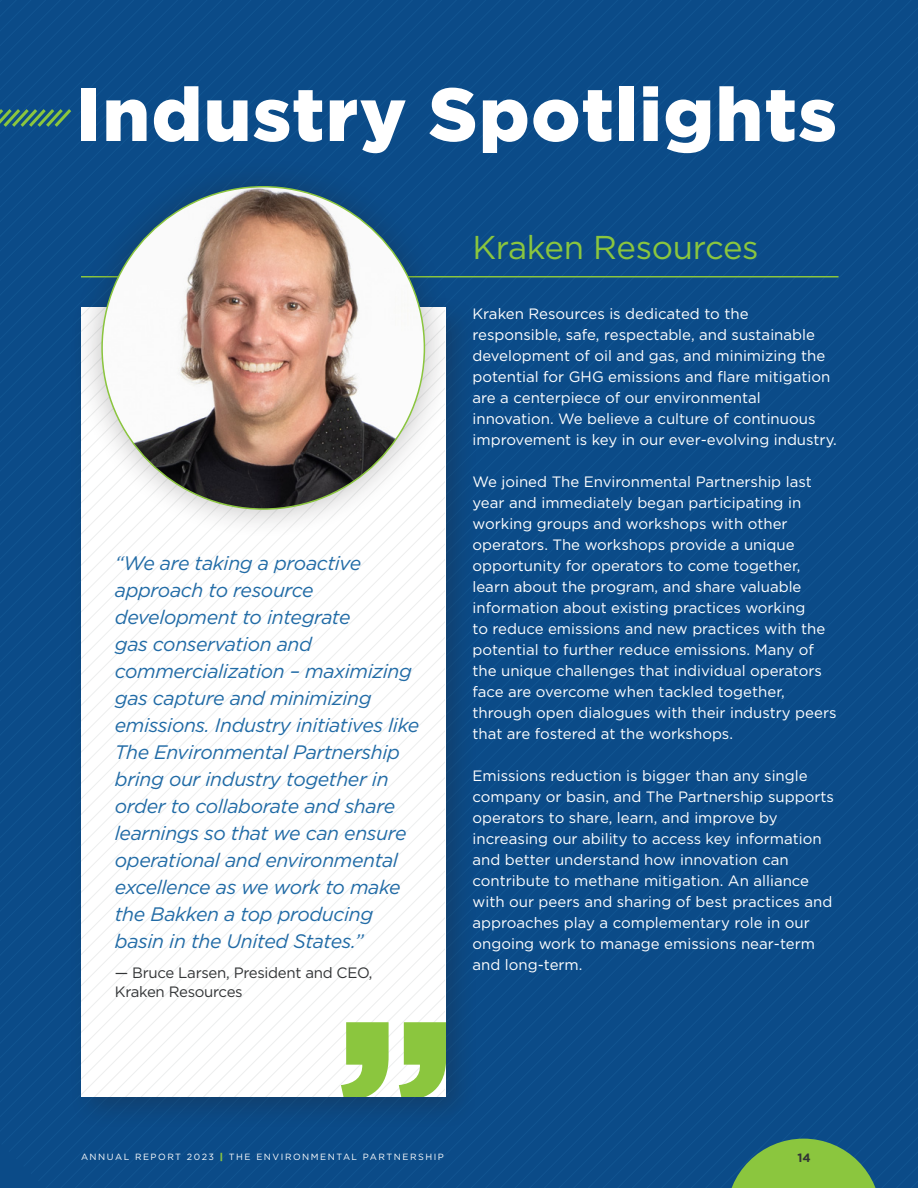
<style>
.page{position:relative;width:918px;height:1188px;background:#0b4b88}
.page>*{position:absolute;margin:0;border:0;box-sizing:border-box;transform-origin:0 0}
.t1{font:900 75px "Gotham";letter-spacing:.02em;color:#fff}
.t2{font:33px "Gotham";letter-spacing:-.01em;color:#8bc63e}
.t3{font:italic 19.5px/27px "Gotham";letter-spacing:-.02em;color:#216ba6}
.t4{font:15px/21px "Gotham";color:#fff}
.t5{font:15px/19.5px "Gotham";letter-spacing:-.02em;color:#323436}
.t6{font:700 12px "Gotham";color:#323436}
.t7{font:9px "Gotham";letter-spacing:.17em;color:#fff}
.s1{font-weight:900;color:#8bc63e}
</style>
<div class="page">
<hr style="left:81px;top:276px;width:758px;height:1px;background:#8bc63e">
<div style="left:69px;top:295px;width:410px;height:835px;background:#231f20;opacity:.25"></div>
<svg style="left:81px;top:540px;width:364px;height:556px"></svg>
<svg style="left:341px;top:1022px;width:105px;height:74px"></svg>
<div style="left:71px;top:156px;width:384px;height:384px;background:#231f20;opacity:.3"></div>
<img style="left:102px;top:187px;width:322px;height:322px;border-radius:161px">
<svg style="left:0;top:106px;width:74px;height:24px;background:#2f6e73"></svg>
<svg style="left:726px;top:1139px;width:155px;height:49px;background:#619e56"></svg>
<p class="t1" style="left:76px;top:63px;width:762px">Industry Spotlights</p>
<p class="t3" style="left:115px;top:549px;width:306px">“We are taking a proactive approach to resource development to integrate<br>gas conservation and commercialization – maximizing gas capture and minimizing emissions. Industry initiatives like<br>The Environmental Partnership bring our industry together in order to collaborate and share learnings so that we can ensure operational and environmental excellence as we work to make the Bakken a top producing basin in the United States.”</p>
<p class="t5" style="left:115px;top:962px;width:259px">— Bruce Larsen, President and CEO,<br>Kraken Resources</p>
<p class="t2" style="left:472px;top:226px;width:288px">Kraken Resources</p>
<p class="t4" style="left:472px;top:303px;width:366px">Kraken Resources is dedicated to the responsible, safe, respectable, and sustainable development of oil and gas, and minimizing the potential for GHG emissions and flare mitigation are a centerpiece of our environmental innovation. We believe a culture of continuous improvement is key in our ever-evolving industry.</p>
<p class="t4" style="left:472px;top:471px;width:366px">We joined The Environmental Partnership last year and immediately began participating in working groups and workshops with other operators. The workshops provide a unique opportunity for operators to come together, learn about the program, and share valuable information about existing practices working<br>to reduce emissions and new practices with the potential to further reduce emissions. Many of the unique challenges that individual operators face are overcome when tackled together, through open dialogues with their industry peers that are fostered at the workshops.</p>
<p class="t4" style="left:472px;top:765px;width:363px">Emissions reduction is bigger than any single company or basin, and The Partnership supports operators to share, learn, and improve by increasing our ability to access key information and better understand how innovation can contribute to methane mitigation. An alliance with our peers and sharing of best practices and approaches play a complementary role in our ongoing work to manage emissions near-term and long-term.</p>
<p class="t7" style="left:81px;top:1151px;width:364px">ANNUAL REPORT 2023 <span class="s1">|</span> THE ENVIRONMENTAL PARTNERSHIP</p>
<p class="t6" style="left:797px;top:1150px;width:15px">14</p>
</div>
